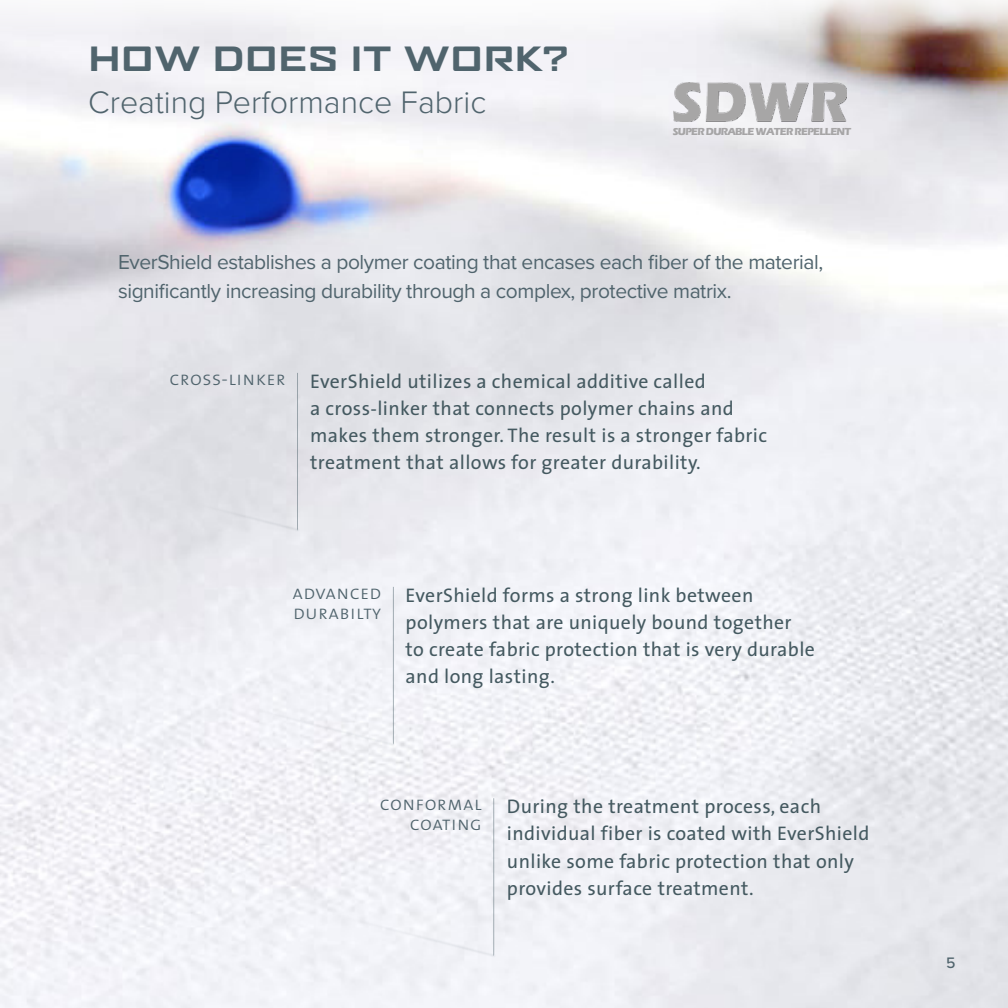
<style>
.page{position:relative;width:1008px;height:1008px;background:#fff}
.page>*{position:absolute;margin:0;border:0;box-sizing:border-box;transform-origin:0 0}
.t1{font:300 32.2px "Proxima Nova";color:#50646d}
.t2{font:700 expanded 32.02px "Agency FB";color:#50646d}
.t3{font:21px/29.8px "Proxima Nova";letter-spacing:-.02em;color:#50646d}
.t4{font:19.78px/27.1px "The Sans";letter-spacing:.02em;color:#445960}
.t5{font:19.78px/19.8px "The Sans Light Caps";letter-spacing:.02em;color:#50646d;text-align:right}
.t6{font:500 15.75px "Proxima Nova";color:#50646d}
.t7{font:700 10.5px "Eras ITC";letter-spacing:-.07em;color:#a6a5a6}
</style>
<div class="page">
<img style="left:0;top:0;width:1008px;height:1008px">
<svg style="left:494px;top:798px;width:1px;height:30px"></svg>
<div style="left:252px;top:828px;width:331px;height:162px;background:#f2f2f7"></div>
<svg style="left:298px;top:373px;width:1px;height:43px"></svg>
<img style="left:109px;top:416px;width:278px;height:204px">
<svg style="left:393px;top:587px;width:1px;height:29px"></svg>
<img style="left:151px;top:616px;width:331px;height:218px">
<img style="left:673px;top:82px;width:174px;height:40px">
<h2 class="t2" style="left:88px;top:42px;width:482px">HOW DOES IT WORK?</h2>
<h1 class="t1" style="left:88px;top:89px;width:400px">Creating Performance Fabric</h1>
<p class="t7" style="left:673px;top:125px;width:180px">SUPER DURABLE WATER REPELLENT</p>
<p class="t3" style="left:118px;top:248px;width:707px">EverShield establishes a polymer coating that encases each fiber of the material, significantly increasing durability through a complex, protective matrix.</p>
<p class="t5" style="left:170px;top:368px;width:118px">cross-linker</p>
<p class="t4" style="left:310px;top:369px;width:458px">EverShield utilizes a chemical additive called<br>a cross-linker that connects polymer chains and makes them stronger. The result is a stronger fabric treatment that allows for greater durability.</p>
<p class="t5" style="left:292px;top:582px;width:90px;text-align:left">advanced durabilty</p>
<p class="t4" style="left:406px;top:583px;width:411px">EverShield forms a strong link between polymers that are uniquely bound together to create fabric protection that is very durable and long lasting.</p>
<p class="t5" style="left:380px;top:794px;width:104px">conformal coating</p>
<p class="t4" style="left:507px;top:795px;width:364px">During the treatment process, each individual fiber is coated with EverShield unlike some fabric protection that only provides surface treatment.</p>
<p class="t6" style="left:946px;top:957px;width:11px">5</p>
</div>
